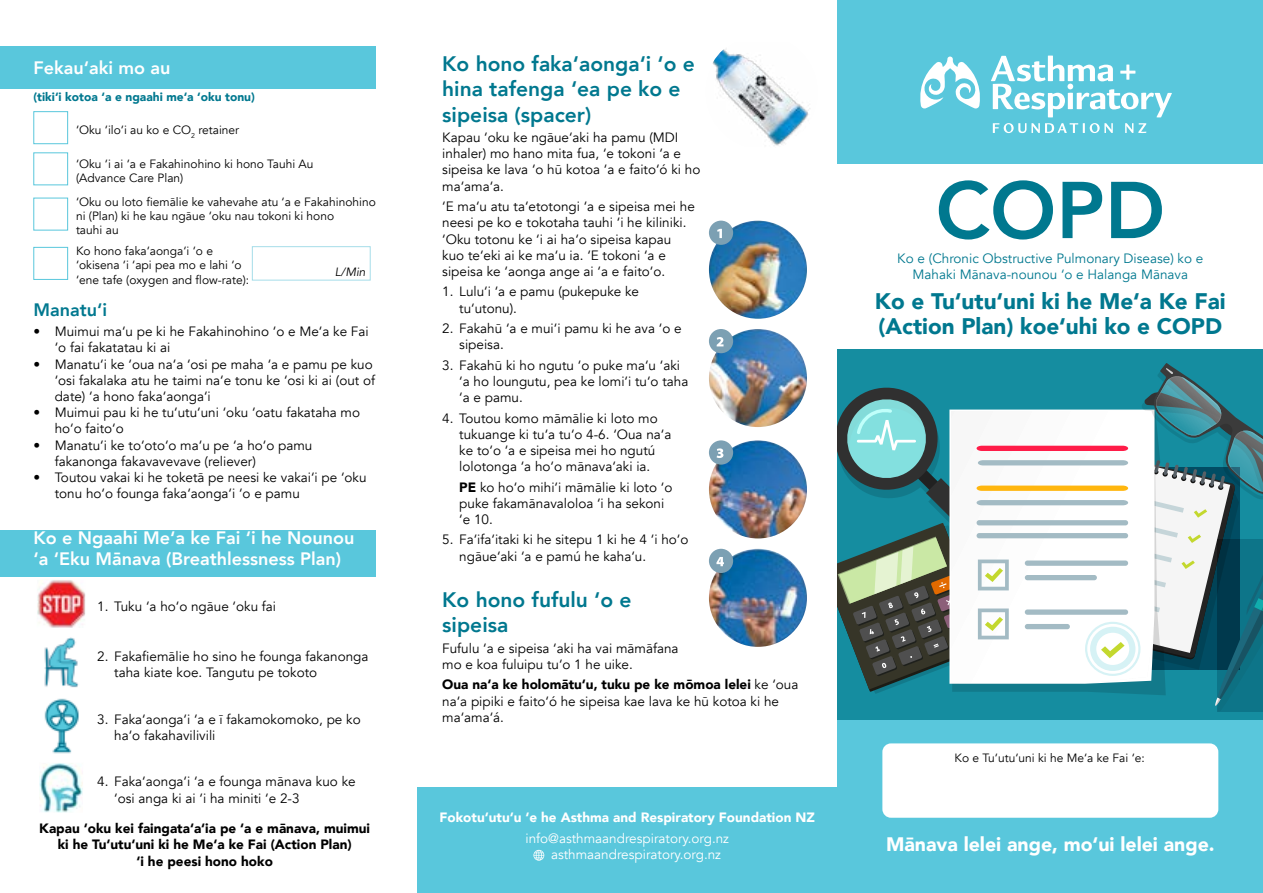
<style>
.page{position:relative;width:1263px;height:893px;background:#fff}
.page>*{position:absolute;margin:0;border:0;box-sizing:border-box;transform-origin:0 0}
.t1{font:800 79.5px "Avenir";color:#00788f}
.t2{font:900 22.5px/25.5px "Avenir";color:#00788f}
.t3{font:800 21px/25.2px "Avenir";color:#00788f}
.t4{font:900 19.5px "Avenir";color:#fff}
.t5{font:800 18px/21.6px "Avenir";color:#fff}
.t6{font:800 18px "Avenir";color:#00788f}
.t7{font:13.5px/16.2px "Avenir";color:#000}
.t8{font:900 13.5px/16.2px "Avenir";color:#000;text-align:center}
.t9{font:13.5px "Avenir";color:#00788f}
.t10{font:13.5px/16.2px "Avenir";color:#fff}
.t11{font:900 13.5px "Avenir";color:#fff}
.t12{font:12px/14.4px "Avenir";color:#000}
.t13{font:900 12px "Avenir";color:#00788f}
.t14{font:italic 12px "Avenir";color:#000}
.s1{font-weight:900}
</style>
<div class="page">
<div style="left:838px;top:349px;width:425px;height:384px;background:#158da0"></div>
<svg style="left:838px;top:363px;width:425px;height:349px"></svg>
<div style="left:838px;top:0;width:425px;height:163px;background:#59c7dc"></div>
<div style="left:838px;top:720px;width:425px;height:173px;background:#59c7dc"></div>
<div style="left:0;top:46px;width:376px;height:42px;background:#59c7dc"></div>
<div style="left:417px;top:788px;width:424px;height:105px;background:#59c7dc"></div>
<div style="left:0;top:530px;width:376px;height:47px;background:#59c7dc"></div>
<svg style="left:993px;top:123px;width:120px;height:10px"></svg>
<svg style="left:1125px;top:123px;width:21px;height:10px"></svg>
<svg style="left:991px;top:56px;width:181px;height:61px"></svg>
<svg style="left:920px;top:57px;width:60px;height:52px"></svg>
<div style="left:33px;top:111px;width:35px;height:33px;border:1px solid #59c7dc"></div>
<div style="left:33px;top:153px;width:35px;height:32px;border:1px solid #59c7dc"></div>
<div style="left:33px;top:198px;width:35px;height:32px;border:1px solid #59c7dc"></div>
<div style="left:33px;top:247px;width:35px;height:33px;border:1px solid #59c7dc"></div>
<div style="left:252px;top:246px;width:119px;height:34px;border:1px solid #a5dde9"></div>
<img style="left:37px;top:580px;width:48px;height:48px">
<img style="left:44px;top:637px;width:35px;height:51px">
<img style="left:44px;top:698px;width:35px;height:56px">
<img style="left:39px;top:763px;width:44px;height:50px">
<svg style="left:533px;top:850px;width:11px;height:11px"></svg>
<div style="left:882px;top:743px;width:336px;height:75px;background:#fff;border-radius:9px"></div>
<img style="left:712px;top:49px;width:98px;height:97px">
<img style="left:709px;top:221px;width:98px;height:98px;border-radius:49px">
<img style="left:709px;top:329px;width:98px;height:98px;border-radius:49px">
<img style="left:709px;top:440px;width:98px;height:98px;border-radius:49px">
<img style="left:709px;top:549px;width:98px;height:98px;border-radius:49px">
<div style="left:709px;top:329px;width:24px;height:24px;background:#7ca0b3;border-radius:50%"></div>
<svg style="left:717px;top:337px;width:6px;height:9px"></svg>
<div style="left:709px;top:440px;width:24px;height:25px;background:#7ca0b3;border-radius:50%"></div>
<svg style="left:717px;top:448px;width:6px;height:10px"></svg>
<div style="left:709px;top:549px;width:24px;height:24px;background:#7ca0b3;border-radius:50%"></div>
<svg style="left:716px;top:557px;width:8px;height:9px"></svg>
<div style="left:709px;top:221px;width:24px;height:24px;background:#7ca0b3;border-radius:50%"></div>
<svg style="left:717px;top:229px;width:5px;height:9px"></svg>
<h3 class="t5" style="left:33px;top:57px;width:138px">Fekau‘aki mo au</h3>
<p class="t13" style="left:33px;top:87px;width:223px">(tiki‘i kotoa ‘a e ngaahi me‘a ‘oku tonu)</p>
<p class="t12" style="left:76px;top:123px;width:165px">‘Oku ‘ilo‘i au ko e CO<sub>2</sub> retainer</p>
<p class="t12" style="left:76px;top:157px;width:239px">‘Oku ‘i ai ‘a e Fakahinohino ki hono Tauhi Au (Advance Care Plan)</p>
<p class="t12" style="left:76px;top:195px;width:301px">‘Oku ou loto fiemālie ke vahevahe atu ‘a e Fakahinohino ni (Plan) ki he kau ngāue ‘oku nau tokoni ki hono<br>tauhi au</p>
<p class="t12" style="left:76px;top:244px;width:175px">Ko hono faka‘aonga‘i ‘o e ‘okisena ‘i ‘api pea mo e lahi ‘o ‘ene tafe (oxygen and flow-rate):</p>
<p class="t14" style="left:335px;top:264px;width:32px">L/Min</p>
<h3 class="t6" style="left:33px;top:296px;width:75px">Manatu‘i</h3>
<p class="t7" style="left:55px;top:324px;width:315px;text-indent:-21px">• Muimui ma‘u pe ki he Fakahinohino ‘o e Me‘a ke Fai ‘o fai fakatatau ki ai</p>
<p class="t7" style="left:55px;top:356px;width:322px;text-indent:-21px">• Manatu‘i ke ‘oua na‘a ‘osi pe maha ‘a e pamu pe kuo ‘osi fakalaka atu he taimi na‘e tonu ke ‘osi ki ai (out of date) ‘a hono faka‘aonga‘i</p>
<p class="t7" style="left:55px;top:405px;width:307px;text-indent:-21px">• Muimui pau ki he tu‘utu‘uni ‘oku ‘oatu fakataha mo ho‘o faito‘o</p>
<p class="t7" style="left:55px;top:437px;width:259px;text-indent:-21px">• Manatu‘i ke to‘oto‘o ma‘u pe ‘a ho‘o pamu fakanonga fakavavevave (reliever)</p>
<p class="t7" style="left:55px;top:470px;width:313px;text-indent:-21px">• Toutou vakai ki he toketā pe neesi ke vakai‘i pe ‘oku tonu ho‘o founga faka‘aonga‘i ‘o e pamu</p>
<h3 class="t5" style="left:33px;top:526px;width:322px">Ko e Ngaahi Me‘a ke Fai ‘i he Nounou ‘a ‘Eku Mānava (Breathlessness Plan)</h3>
<p class="t7" style="left:97px;top:598px;width:180px">1. Tuku ‘a ho‘o ngāue ‘oku fai</p>
<p class="t7" style="left:114px;top:648px;width:256px;text-indent:-17px">2. Fakafiemālie ho sino he founga fakanonga taha kiate koe. Tangutu pe tokoto</p>
<p class="t7" style="left:114px;top:711px;width:248px;text-indent:-17px">3. Faka‘aonga‘i ‘a e ī fakamokomoko, pe ko ha‘o fakahavilivili</p>
<p class="t7" style="left:114px;top:774px;width:243px;text-indent:-17px">4. Faka‘aonga‘i ‘a e founga mānava kuo ke ‘osi anga ki ai ‘i ha miniti ‘e 2-3</p>
<p class="t8" style="left:39px;top:820px;width:332px">Kapau ‘oku kei faingata‘a‘ia pe ‘a e mānava, muimui ki he Tu‘utu‘uni ki he Me‘a ke Fai (Action Plan)<br>‘i he peesi hono hoko</p>
<h3 class="t3" style="left:442px;top:51px;width:254px">Ko hono faka‘aonga‘i ‘o e hina tafenga ‘ea pe ko e sipeisa (spacer)</h3>
<p class="t7" style="left:442px;top:130px;width:260px">Kapau ‘oku ke ngāue‘aki ha pamu (MDI inhaler) mo hano mita fua, ‘e tokoni ‘a e sipeisa ke lava ‘o hū kotoa ‘a e faito‘ó ki ho ma‘ama‘a.</p>
<p class="t7" style="left:442px;top:199px;width:254px">‘E ma‘u atu ta‘etotongi ‘a e sipeisa mei he neesi pe ko e tokotaha tauhi ‘i he kiliniki. ‘Oku totonu ke ‘i ai ha‘o sipeisa kapau kuo te‘eki ai ke ma‘u ia. ‘E tokoni ‘a e sipeisa ke ‘aonga ange ai ‘a e faito‘o.</p>
<p class="t7" style="left:459px;top:284px;width:181px;text-indent:-17px">1. Lulu‘i ‘a e pamu (pukepuke ke tu‘utonu).</p>
<p class="t7" style="left:459px;top:320px;width:224px;text-indent:-17px">2. Fakahū ‘a e mui‘i pamu ki he ava ‘o e sipeisa.</p>
<p class="t7" style="left:459px;top:357px;width:231px;text-indent:-17px">3. Fakahū ki ho ngutu ‘o puke ma‘u ‘aki ‘a ho loungutu, pea ke lomi‘i tu‘o taha ‘a e pamu.</p>
<p class="t7" style="left:459px;top:410px;width:214px;text-indent:-17px">4. Toutou komo māmālie ki loto mo tukuange ki tu‘a tu‘o 4-6. ‘Oua na‘a ke to‘o ‘a e sipeisa mei ho ngutú lolotonga ‘a ho‘o mānava‘aki ia.</p>
<p class="t7" style="left:459px;top:479px;width:215px"><span class="s1">PE</span> ko ho‘o mihi‘i māmālie ki loto ‘o puke fakamānavaloloa ‘i ha sekoni ‘e 10.</p>
<p class="t7" style="left:459px;top:532px;width:231px;text-indent:-17px">5. Fa‘ifa‘itaki ki he sitepu 1 ki he 4 ‘i ho‘o ngāue‘aki ‘a e pamú he kaha‘u.</p>
<h3 class="t3" style="left:442px;top:587px;width:191px">Ko hono fufulu ‘o e sipeisa</h3>
<p class="t7" style="left:442px;top:640px;width:238px">Fufulu ‘a e sipeisa ‘aki ha vai māmāfana mo e koa fuluipu tu‘o 1 he uike.</p>
<p class="t7" style="left:442px;top:677px;width:358px"><span class="s1">Oua na‘a ke holomātu‘u, tuku pe ke mōmoa lelei</span> ke ‘oua na‘a pipiki e faito‘ó he sipeisa kae lava ke hū kotoa ki he ma‘ama‘á.</p>
<p class="t11" style="left:439px;top:806px;width:377px">Fokotu‘utu‘u ‘e he Asthma and Respiratory Foundation NZ</p>
<p class="t10" style="left:551px;top:830px;width:179px;text-indent:-26px">info@asthmaandrespiratory.org.nz asthmaandrespiratory.org.nz</p>
<h1 class="t1" style="left:935px;top:149px;width:231px">COPD</h1>
<p class="t9" style="left:913px;top:266px;width:277px">Mahaki Mānava-nounou ‘o e Halanga Mānava</p>
<h2 class="t2" style="left:875px;top:288px;width:352px">Ko e Tu‘utu‘uni ki he Me‘a Ke Fai (Action Plan) koe‘uhi ko e COPD</h2>
<p class="t9" style="left:897px;top:250px;width:308px">Ko e (Chronic Obstructive Pulmonary Disease) ko e</p>
<p class="t12" style="left:954px;top:751px;width:192px">Ko e Tu‘utu‘uni ki he Me‘a ke Fai ‘e:</p>
<h3 class="t4" style="left:886px;top:828px;width:330px">Mānava lelei ange, mo‘ui lelei ange.</h3>
</div>
